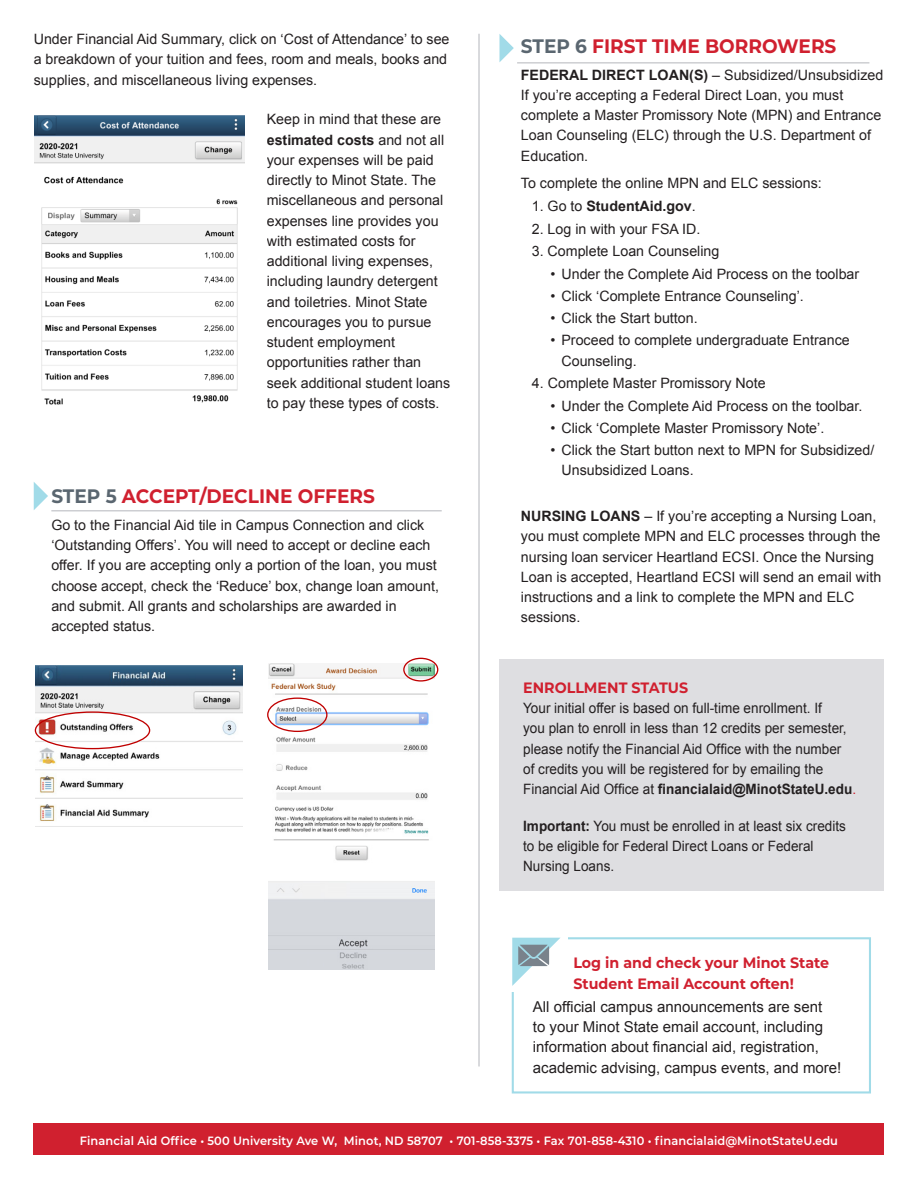
<style>
.page{position:relative;width:918px;height:1188px;background:#fff}
.page>*{position:absolute;margin:0;border:0;box-sizing:border-box;transform-origin:0 0}
.Step_subhead{font:700 19.5px "Montserrat";color:#d0202f;scale:.95 1}
.t1{font:15px/20.2px "Arial";color:#231f20}
.t2{font:700 15px/21px "Montserrat";color:#d0202f;scale:.95 1}
.numbered_lists{font:14.25px/20.2px "Arial";color:#231f20}
.numbered_lists-2{font:14.25px/20.2px "Arial";color:#231f20;scale:.95 1}
.numbered_lists-3{font:700 14.25px "Arial";color:#231f20}
.head{font:600 12px "Montserrat";letter-spacing:.01em;color:#fff;scale:.95 1}
.s1{font-weight:700}
.s2{font-size:13.8px}
.s3{color:#5a6670}
.s4{font-weight:400}
.s5{color:#d0202f}
</style>
<div class="page">
<svg style="left:511px;top:937px;width:360px;height:157px"></svg>
<div style="left:507px;top:933px;width:61px;height:59px;background:#fff"></div>
<svg style="left:512px;top:938px;width:48px;height:48px"></svg>
<div style="left:500px;top:659px;width:384px;height:232px;background:#dedee1"></div>
<div style="left:34px;top:1123px;width:850px;height:31px;background:#d0202f"></div>
<svg style="left:499px;top:34px;width:15px;height:28px"></svg>
<hr style="left:517px;top:62px;width:352px;height:2px;background:#cdced2">
<hr style="left:478px;top:34px;width:2px;height:1032px;background:#cdced2">
<svg style="left:34px;top:482px;width:14px;height:28px"></svg>
<hr style="left:51px;top:510px;width:391px;height:2px;background:#cdced2">
<img style="left:35px;top:116px;width:209px;height:289px">
<img style="left:35px;top:666px;width:208px;height:155px">
<div style="left:35px;top:711px;width:115px;height:38px;border:1px solid #c00000;border-radius:50%"></div>
<img style="left:268px;top:664px;width:167px;height:305px">
<div style="left:267px;top:698px;width:61px;height:34px;border:1px solid #c00000;border-radius:50%"></div>
<div style="left:403px;top:658px;width:35px;height:24px;border:1px solid #c00000;border-radius:50%"></div>
<p class="numbered_lists" style="left:34px;top:29px;width:417px">Under Financial Aid Summary, click on ‘Cost of Attendance’ to see a breakdown of your tuition and fees, room and meals, books and supplies, and miscellaneous living expenses.</p>
<p class="numbered_lists" style="left:267px;top:109px;width:185px">Keep in mind that these are <span class="s1">estimated costs</span> and not all your expenses will be paid directly to Minot State. The miscellaneous and personal expenses line provides you with estimated costs for additional living expenses, including laundry detergent and toiletries. Minot State encourages you to pursue student employment opportunities rather than seek additional student loans to pay these types of costs<span class="s2">.</span></p>
<p class="Step_subhead" style="left:51px;top:482px;width:342px"><span class="s3">STEP 5</span> ACCEPT/DECLINE OFFERS</p>
<p class="numbered_lists" style="left:51px;top:515px;width:389px">Go to the Financial Aid tile in Campus Connection and click ‘Outstanding Offers’. You will need to accept or decline each offer. If you are accepting only a portion of the loan, you must choose accept, check the ‘Reduce’ box, change loan amount, and submit. All grants and scholarships are awarded in accepted status.</p>
<p class="Step_subhead" style="left:521px;top:32px;width:334px"><span class="s3">STEP 6</span> FIRST TIME BORROWERS</p>
<p class="numbered_lists" style="left:521px;top:65px;width:364px"><span class="s1">FEDERAL DIRECT LOAN(S)</span> – Subsidized/Unsubsidized</p>
<p class="numbered_lists" style="left:521px;top:85px;width:362px">If you’re accepting a Federal Direct Loan, you must complete a Master Promissory Note (MPN) and Entrance Loan Counseling (ELC) through the U.S. Department of Education.</p>
<p class="numbered_lists" style="left:521px;top:173px;width:302px">To complete the online MPN and ELC sessions:</p>
<p class="numbered_lists-3" style="left:532px;top:196px;width:165px"><span class="s4">1. Go to</span> StudentAid.gov<span class="s4">.</span></p>
<p class="numbered_lists" style="left:532px;top:219px;width:170px">2. Log in with your FSA ID.</p>
<p class="numbered_lists" style="left:532px;top:241px;width:189px">3. Complete Loan Counseling</p>
<p class="numbered_lists" style="left:551px;top:264px;width:310px">• Under the Complete Aid Process on the toolbar</p>
<p class="numbered_lists" style="left:551px;top:286px;width:255px">• Click ‘Complete Entrance Counseling’.</p>
<p class="numbered_lists" style="left:551px;top:308px;width:149px">• Click the Start button.</p>
<p class="numbered_lists" style="left:561px;top:330px;width:290px;text-indent:-11px">• Proceed to complete undergraduate Entrance<br>Counseling.</p>
<p class="numbered_lists" style="left:532px;top:373px;width:235px">4. Complete Master Promissory Note</p>
<p class="numbered_lists" style="left:551px;top:396px;width:313px">• Under the Complete Aid Process on the toolbar.</p>
<p class="numbered_lists" style="left:551px;top:418px;width:275px">• Click ‘Complete Master Promissory Note’.</p>
<p class="numbered_lists" style="left:561px;top:440px;width:314px;text-indent:-11px">• Click the Start button next to MPN for Subsidized/<br>Unsubsidized Loans.</p>
<p class="numbered_lists" style="left:521px;top:506px;width:362px"><span class="s1">NURSING LOANS</span> – If you’re accepting a Nursing Loan, you must complete MPN and ELC processes through the nursing loan servicer Heartland ECSI. Once the Nursing Loan is accepted, Heartland ECSI will send an email with instructions and a link to complete the MPN and ELC sessions.</p>
<p class="t2" style="left:523px;top:676px;width:175px">ENROLLMENT STATUS</p>
<p class="numbered_lists-2" style="left:523px;top:698px;width:352px">Your initial offer is based on full-time enrollment. If<br>you plan to enroll in less than 12 credits per semester, please notify the Financial Aid Office with the number of credits you will be registered for by emailing the Financial Aid Office at <span class="s1">financialaid@MinotStateU.edu</span><span class="s5">.</span></p>
<p class="numbered_lists-2" style="left:523px;top:816px;width:341px"><span class="s1">Important:</span> You must be enrolled in at least six credits to be eligible for Federal Direct Loans or Federal<br>Nursing Loans.</p>
<p class="t2" style="left:573px;top:951px;width:271px">Log in and check your Minot State<br>Student Email Account often!</p>
<p class="t1" style="left:533px;top:997px;width:310px">All official campus announcements are sent<br>to your Minot State email account, including information about financial aid, registration, academic advising, campus events, and more!</p>
<p class="head" style="left:80px;top:1132px;width:800px">Financial Aid Office • 500 University Ave W, Minot, ND 58707 • 701-858-3375 • Fax 701-858-4310 • financialaid@MinotStateU.edu</p>
</div>
